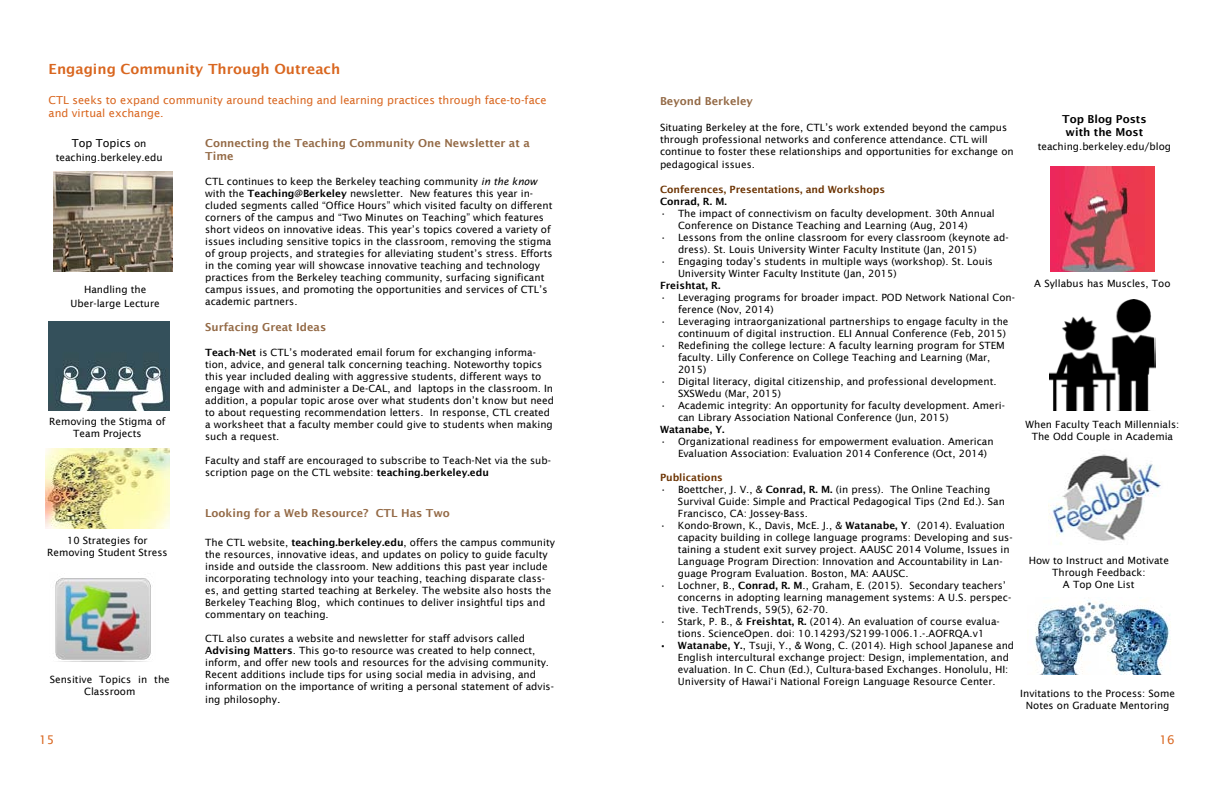
<style>
.page{position:relative;width:1224px;height:792px;background:#fff}
.page>*{position:absolute;margin:0;border:0;box-sizing:border-box;transform-origin:0 0}
.t1{font:700 14px "Lucida Grande";color:#d9661f}
.t2{font:12px "Lucida Sans";color:#d9661f}
.t3{font:600 11px/13.2px "Lucida Sans";color:#946a46}
.t4{font:11px/13.2px "Lucida Sans";color:#d9661f}
.t5{font:600 11px/13.2px "Lucida Sans";color:#000;text-align:center}
.t6{font:11px "Lucida Sans";color:#000}
.t7{font:10px/12px "Lucida Sans";color:#000}
.t8{font:600 10px "Lucida Sans";color:#6c3302}
.t9{font:600 10px "Lucida Sans";color:#000}
.s1{font-size:10px}
.s2{font-style:italic}
.s3{font-weight:600}
.s4{font-size:11px}
</style>
<div class="page">
<img style="left:1050px;top:167px;width:105px;height:105px">
<img style="left:1050px;top:300px;width:105px;height:110px">
<img style="left:1049px;top:454px;width:112px;height:91px">
<img style="left:1035px;top:600px;width:136px;height:75px">
<img style="left:49px;top:321px;width:121px;height:89px">
<img style="left:45px;top:449px;width:125px;height:79px">
<img style="left:53px;top:171px;width:120px;height:101px">
<img style="left:55px;top:578px;width:96px;height:84px">
<h1 class="t1" style="left:49px;top:57px;width:293px">Engaging Community Through Outreach</h1>
<p class="t4" style="left:49px;top:93px;width:499px">CTL seeks to expand community around teaching and learning practices through face-to-face and virtual exchange.</p>
<p class="t6" style="left:72px;top:137px;width:76px">Top Topics <span class="s1">on</span></p>
<p class="t7" style="left:56px;top:152px;width:108px">teaching.berkeley.edu</p>
<p class="t7" style="left:71px;top:283px;width:91px;line-height:13.2px;text-align:center">Handling the<br>Uber-large Lecture</p>
<p class="t7" style="left:49px;top:416px;width:118px;text-align:center">Removing the Stigma of<br>Team Projects</p>
<p class="t7" style="left:47px;top:535px;width:122px;text-align:center">10 Strategies for<br>Removing Student Stress</p>
<p class="t7" style="left:50px;top:674px;width:121px;text-align:center">Sensitive Topics in the<br>Classroom</p>
<p class="t3" style="left:205px;top:136px;width:326px">Connecting the Teaching Community One Newsletter at a<br>Time</p>
<p class="t7" style="left:205px;top:176px;width:349px">CTL continues to keep the Berkeley teaching community <span class="s2">in the know </span>with the <span class="s3">Teaching@Berkeley</span> newsletter. New features this year in&shy;cluded segments called “Office Hours” which visited faculty on different corners of the campus and “Two Minutes on Teaching” which features short videos on innovative ideas. This year’s topics covered a variety of issues including sensitive topics in the classroom, removing the stigma of group projects, and strategies for alleviating student’s stress. Efforts in the coming year will showcase innovative teaching and technology practices from the Berkeley teaching community, surfacing significant campus issues, and promoting the opportunities and services of CTL’s academic partners.</p>
<p class="t3" style="left:205px;top:320px;width:123px">Surfacing Great Ideas</p>
<p class="t7" style="left:205px;top:346px;width:350px"><span class="s3">Teach-Net</span> is CTL’s moderated email forum for exchanging informa&shy;tion, advice, and general talk concerning teaching. Noteworthy topics this year included dealing with aggressive students, different ways to engage with and administer a De-CAL, and laptops in the classroom. In addition, a popular topic arose over what students don’t know but need to about requesting recommendation letters. In response, CTL created a worksheet that a faculty member could give to students when making such a request.</p>
<p class="t7" style="left:205px;top:454px;width:347px">Faculty and staff are encouraged to subscribe to Teach-Net via the sub&shy;scription page on the CTL website: <span class="s3">teaching.berkeley.edu</span></p>
<p class="t3" style="left:205px;top:506px;width:246px">Looking for a Web Resource? CTL Has Two</p>
<p class="t7" style="left:205px;top:536px;width:351px">The CTL website, <span class="s3">teaching.berkeley.edu</span>, offers the campus community the resources, innovative ideas, and updates on policy to guide faculty inside and outside the classroom. New additions this past year include incorporating technology into your teaching, teaching disparate class&shy;es, and getting started teaching at Berkeley. The website also hosts the Berkeley Teaching Blog, which continues to deliver insightful tips and commentary on teaching.</p>
<p class="t7" style="left:205px;top:632px;width:350px">CTL also curates a website and newsletter for staff advisors called <span class="s3">Advising Matters</span>. This go-to resource was created to help connect, inform, and offer new tools and resources for the advising community.<br>Recent additions include tips for using social media in advising, and information on the importance of writing a personal statement of advis-</p>
<p class="t7" style="left:205px;top:693px;width:77px">ing philosophy<span class="s4">.</span></p>
<p class="t3" style="left:660px;top:95px;width:95px">Beyond Berkeley</p>
<p class="t7" style="left:660px;top:121px;width:355px">Situating Berkeley at the fore, CTL’s work extended beyond the campus through professional networks and conference attendance. CTL will continue to foster these relationships and opportunities for exchange on</p>
<p class="t7" style="left:660px;top:158px;width:96px">pedagogical issues.</p>
<p class="t8" style="left:660px;top:184px;width:227px">Conferences, Presentations, and Workshops</p>
<p class="t9" style="left:660px;top:196px;width:68px">Conrad, R. M.</p>
<p class="t7" style="left:678px;top:207px;width:318px;text-indent:-18px">• The impact of connectivism on faculty development. 30th Annual<br>Conference on Distance Teaching and Learning (Aug, 2014)</p>
<p class="t7" style="left:678px;top:231px;width:332px;text-indent:-18px">• Lessons from the online classroom for every classroom (keynote ad&shy;dress). St. Louis University Winter Faculty Institute (Jan, 2015)</p>
<p class="t7" style="left:678px;top:255px;width:316px;text-indent:-18px">• Engaging today’s students in multiple ways (workshop). St. Louis<br>University Winter Faculty Institute (Jan, 2015)</p>
<p class="t9" style="left:660px;top:280px;width:62px">Freishtat, R.</p>
<p class="t7" style="left:678px;top:291px;width:339px;text-indent:-18px">• Leveraging programs for broader impact. POD Network National Con&shy;ference (Nov, 2014)</p>
<p class="t7" style="left:660px;top:315px;width:350px;text-align:right">• Leveraging intraorganizational partnerships to engage faculty in the continuum of digital instruction. ELI Annual Conference (Feb, 2015)</p>
<p class="t7" style="left:678px;top:339px;width:328px;text-indent:-18px">• Redefining the college lecture: A faculty learning program for STEM faculty. Lilly Conference on College Teaching and Learning (Mar,<br>2015)</p>
<p class="t7" style="left:678px;top:375px;width:320px;text-indent:-18px">• Digital literacy, digital citizenship, and professional development.<br>SXSWedu (Mar, 2015)</p>
<p class="t7" style="left:678px;top:399px;width:329px;text-indent:-18px">• Academic integrity: An opportunity for faculty development. Ameri&shy;can Library Association National Conference (Jun, 2015)</p>
<p class="t9" style="left:660px;top:424px;width:66px">Watanabe, Y.</p>
<p class="t7" style="left:678px;top:435px;width:317px;text-indent:-18px">• Organizational readiness for empowerment evaluation. American<br>Evaluation Association: Evaluation 2014 Conference (Oct, 2014)</p>
<p class="t8" style="left:660px;top:472px;width:64px">Publications</p>
<p class="t7" style="left:678px;top:483px;width:328px;text-indent:-18px">• Boettcher, J. V., &amp; <span class="s3">Conrad, R. M.</span> (in press). The Online Teaching<br>Survival Guide: Simple and Practical Pedagogical Tips (2nd Ed.). San<br>Francisco, CA: Jossey-Bass.</p>
<p class="t7" style="left:678px;top:519px;width:336px;text-indent:-18px">• Kondo-Brown, K., Davis, McE. J., &amp; <span class="s3">Watanabe, Y</span>. (2014). Evaluation capacity building in college language programs: Developing and sus&shy;taining a student exit survey project. AAUSC 2014 Volume, Issues in Language Program Direction: Innovation and Accountability in Lan&shy;guage Program Evaluation. Boston, MA: AAUSC.</p>
<p class="t7" style="left:678px;top:579px;width:335px;text-indent:-18px">• Lochner, B., <span class="s3">Conrad, R. M</span>., Graham, E. (2015). Secondary teachers’ concerns in adopting learning management systems: A U.S. perspec&shy;tive. TechTrends, 59(5), 62-70.</p>
<p class="t7" style="left:660px;top:615px;width:341px;text-align:center">• Stark, P. B., &amp; <span class="s3">Freishtat, R.</span> (2014). An evaluation of course evalua&shy;tions. ScienceOpen. doi: 10.14293/S2199-1006.1.-.AOFRQA.v1</p>
<p class="t7" style="left:678px;top:639px;width:338px;text-indent:-18px"><span class="s3">• Watanabe, Y.</span>, Tsuji, Y., &amp; Wong, C. (2014). High school Japanese and English intercultural exchange project: Design, implementation, and evaluation. In C. Chun (Ed.), Cultura-based Exchanges. Honolulu, HI:<br>University of Hawai‘i National Foreign Language Resource Center.</p>
<p class="t5" style="left:1062px;top:113px;width:86px">Top Blog Posts with the Most</p>
<p class="t7" style="left:1038px;top:140px;width:135px">teaching.berkeley.edu/blog</p>
<p class="t7" style="left:1034px;top:277px;width:138px">A Syllabus has Muscles, Too</p>
<p class="t7" style="left:1026px;top:419px;width:155px;text-align:center">When Faculty Teach Millennials:<br>The Odd Couple in Academia</p>
<p class="t7" style="left:1029px;top:554px;width:142px;text-align:center">How to Instruct and Motivate<br>Through Feedback:<br>A Top One List</p>
<p class="t7" style="left:1020px;top:688px;width:156px;text-align:center">Invitations to the Process: Some<br>Notes on Graduate Mentoring</p>
<p class="t2" style="left:39px;top:733px;width:17px">15</p>
<p class="t2" style="left:1160px;top:733px;width:17px">16</p>
</div>
